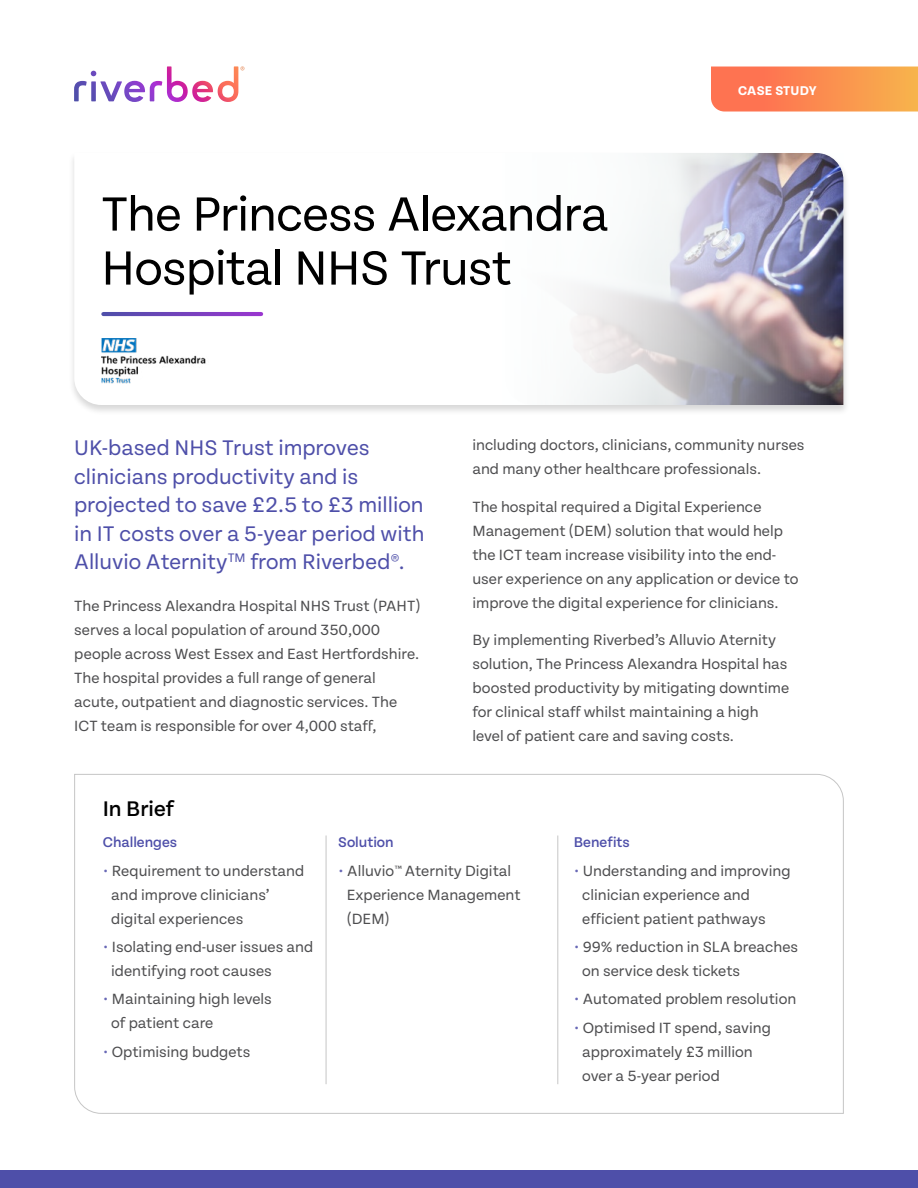
<style>
.page{position:relative;width:918px;height:1188px;background:#fff}
.page>*{position:absolute;margin:0;border:0;box-sizing:border-box;transform-origin:0 0}
.t1{font:51px/54px "Tenon";letter-spacing:-.02em;color:#000}
.t2{font:22.5px/28.5px "Tenon";color:#4e4fa9}
.t3{font:500 22.5px "Tenon";color:#000}
.t4{font:15.75px/24px "Tenon";color:#4d4d4f}
.t5{font:500 15px "Tenon";color:#4e4fa9}
.t6{font:700 13.5px "Tenon";letter-spacing:.02em;color:#fff}
.s1{color:#6969b6}
</style>
<div class="page">
<div style="left:68px;top:151px;width:782px;height:265px;background:#000;opacity:.16"></div>
<svg style="left:74px;top:153px;width:428px;height:252px"></svg>
<svg style="left:74px;top:774px;width:770px;height:340px"></svg>
<img style="left:502px;top:153px;width:342px;height:252px">
<div style="left:0;top:1170px;width:918px;height:18px;background:#4e4fa9"></div>
<svg style="left:711px;top:67px;width:207px;height:45px;background:#fb8d51"></svg>
<svg style="left:74px;top:66px;width:170px;height:36px"></svg>
<svg style="left:103px;top:312px;width:158px;height:4px"></svg>
<img style="left:101px;top:338px;width:107px;height:45px">
<hr style="left:326px;top:836px;width:1px;height:248px;background:#c6c6c6">
<hr style="left:558px;top:836px;width:1px;height:248px;background:#c6c6c6">
<h1 class="t1" style="left:101px;top:188px;width:509px">The Princess Alexandra<br>Hospital NHS Trust</h1>
<p class="t6" style="left:738px;top:83px;width:80px">CASE STUDY</p>
<h2 class="t2" style="left:74px;top:434px;width:352px">UK-based NHS Trust improves clinicians productivity and is projected to save £2.5 to £3 million in IT costs over a 5-year period with Alluvio Aternity<sup>TM</sup> from Riverbed®.</h2>
<p class="t4" style="left:74px;top:594px;width:348px">The Princess Alexandra Hospital NHS Trust (PAHT) serves a local population of around 350,000 people across West Essex and East Hertfordshire.<br>The hospital provides a full range of general acute, outpatient and diagnostic services. The ICT team is responsible for over 4,000 staff,</p>
<p class="t4" style="left:472px;top:433px;width:334px">including doctors, clinicians, community nurses and many other healthcare professionals.</p>
<p class="t4" style="left:472px;top:495px;width:328px">The hospital required a Digital Experience Management (DEM) solution that would help the ICT team increase visibility into the end&shy;user experience on any application or device to improve the digital experience for clinicians.</p>
<p class="t4" style="left:472px;top:629px;width:318px">By implementing Riverbed’s Alluvio Aternity solution, The Princess Alexandra Hospital has boosted productivity by mitigating downtime for clinical staff whilst maintaining a high level of patient care and saving costs.</p>
<h2 class="t3" style="left:103px;top:797px;width:73px">In Brief</h2>
<p class="t5" style="left:103px;top:835px;width:76px">Challenges</p>
<p class="t4" style="left:111px;top:859px;width:194px;text-indent:-9px"><span class="s1">•</span> Requirement to understand and improve clinicians’ digital experiences</p>
<p class="t4" style="left:111px;top:935px;width:204px;text-indent:-9px"><span class="s1">•</span> Isolating end-user issues and identifying root causes</p>
<p class="t4" style="left:111px;top:988px;width:162px;text-indent:-9px"><span class="s1">•</span> Maintaining high levels of patient care</p>
<p class="t4" style="left:103px;top:1040px;width:149px"><span class="s1">•</span> Optimising budgets</p>
<p class="t5" style="left:338px;top:835px;width:57px">Solution</p>
<p class="t4" style="left:347px;top:859px;width:175px;text-indent:-9px"><span class="s1">•</span> Alluvio™ Aternity Digital<br>Experience Management (DEM)</p>
<p class="t5" style="left:574px;top:835px;width:58px">Benefits</p>
<p class="t4" style="left:582px;top:859px;width:210px;text-indent:-9px"><span class="s1">•</span> Understanding and improving clinician experience and efficient patient pathways</p>
<p class="t4" style="left:582px;top:935px;width:217px;text-indent:-9px"><span class="s1">•</span> 99% reduction in SLA breaches on service desk tickets</p>
<p class="t4" style="left:574px;top:988px;width:224px"><span class="s1">•</span> Automated problem resolution</p>
<p class="t4" style="left:582px;top:1016px;width:190px;text-indent:-9px"><span class="s1">•</span> Optimised IT spend, saving approximately £3 million over a 5-year period</p>
</div>
